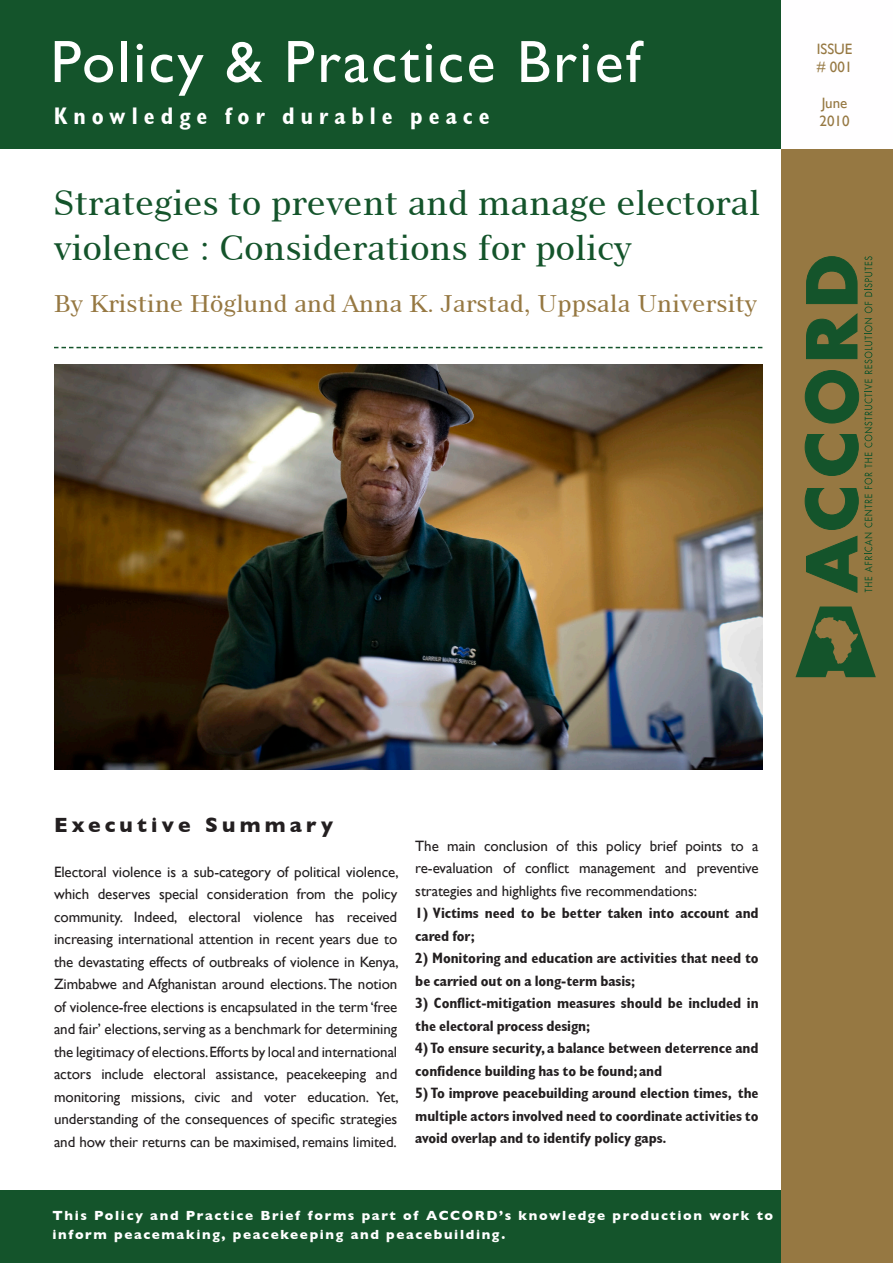
<style>
.page{position:relative;width:893px;height:1263px;background:#fff}
.page>*{position:absolute;margin:0;border:0;box-sizing:border-box;transform-origin:0 0}
.t1{font:60px "Gill Sans";letter-spacing:.04em;color:#fff}
.t2{font:34.5px "Modern 880 BT";letter-spacing:.01em;color:#14542b}
.t3{font:24px "Modern 880 BT";letter-spacing:.01em;color:#967842}
.t4{font:700 condensed 24px "Gill Sans";letter-spacing:.26em;color:#fff}
.t5{font:700 21px "Gill Sans";letter-spacing:.2em;color:#231f20}
.t6{font:15px/22.5px "Gill Sans";letter-spacing:-.005em;color:#231f20;text-align:justify}
.t7{font:700 condensed 15px/22.5px "Gill Sans";letter-spacing:-.005em;color:#231f20}
.t8{font:15px "Gill Sans";color:#967842}
.t9{font:700 13.5px/19.5px "Gill Sans";letter-spacing:.12em;color:#fff}
</style>
<div class="page">
<div style="left:0;top:1190px;width:876px;height:73px;background:#14542b"></div>
<div style="left:0;top:0;width:862px;height:148px;background:#14542b"></div>
<div style="left:781px;top:2px;width:112px;height:1261px;background:#967842"></div>
<svg style="left:795px;top:606px;width:81px;height:71px"></svg>
<div style="left:781px;top:0;width:112px;height:149px;background:#fffeff"></div>
<svg style="left:804px;top:256px;width:69px;height:337px"></svg>
<div style="left:818px;top:383px;width:27px;height:27px;background:#967842;border-radius:50%"></div>
<svg style="left:54px;top:347px;width:708px;height:1px"></svg>
<img style="left:54px;top:364px;width:708px;height:406px">
<p class="t1" style="left:51px;top:27px;width:592px">Policy &amp; Practice Brief</p>
<p class="t4" style="left:54px;top:101px;width:437px">Knowledge for durable peace</p>
<p class="t2" style="left:54px;top:182px;width:707px">Strategies to prevent and manage electoral</p>
<p class="t2" style="left:54px;top:227px;width:579px">violence : Considerations for policy</p>
<p class="t3" style="left:54px;top:289px;width:705px">By Kristine Höglund and Anna K. Jarstad, Uppsala University</p>
<p class="t8" style="left:817px;top:40px;width:37px">ISSUE</p>
<p class="t8" style="left:817px;top:58px;width:37px"># 001</p>
<p class="t8" style="left:822px;top:94px;width:27px">June</p>
<p class="t8" style="left:820px;top:112px;width:31px">2010</p>
<p class="t5" style="left:54px;top:812px;width:281px">Executive Summary</p>
<p class="t6" style="left:54px;top:860px;width:346px">Electoral violence is a sub-category of political violence, which deserves special consideration from the policy community. Indeed, electoral violence has received increasing international attention in recent years due to the devastating effects of outbreaks of violence in Kenya, Zimbabwe and Afghanistan around elections. The notion of violence-free elections is encapsulated in the term ‘free and fair’ elections, serving as a benchmark for determining the legitimacy of elections. Efforts by local and international actors include electoral assistance, peacekeeping and monitoring missions, civic and voter education. Yet, understanding of the consequences of specific strategies and how their returns can be maximised, remains limited.</p>
<p class="t6" style="left:415px;top:834px;width:345px">The main conclusion of this policy brief points to a re-evaluation of conflict management and preventive strategies and highlights five recommendations:</p>
<p class="t7" style="left:415px;top:902px;width:345px">1) Victims need to be better taken into account and cared for;</p>
<p class="t7" style="left:415px;top:947px;width:345px">2) Monitoring and education are activities that need to be carried out on a long-term basis;</p>
<p class="t7" style="left:415px;top:992px;width:345px">3) Conflict-mitigation measures should be included in the electoral process design;</p>
<p class="t7" style="left:415px;top:1037px;width:345px">4) To ensure security, a balance between deterrence and confidence building has to be found; and</p>
<p class="t7" style="left:415px;top:1082px;width:345px;text-align:justify">5) To improve peacebuilding around election times, the multiple actors involved need to coordinate activities to avoid overlap and to identify policy gaps.</p>
<p class="t9" style="left:52px;top:1205px;width:722px">This Policy and Practice Brief forms part of ACCORD’s knowledge production work to inform peacemaking, peacekeeping and peacebuilding.</p>
</div>
